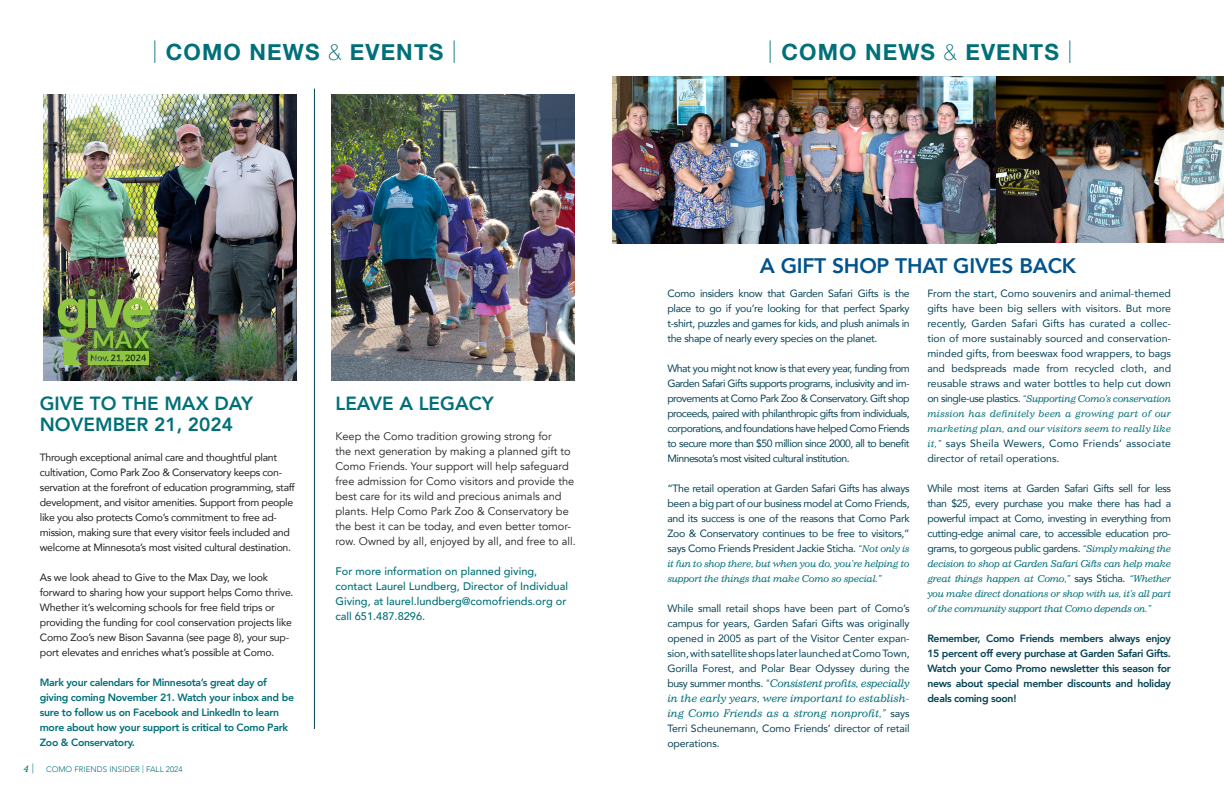
<style>
.page{position:relative;width:1224px;height:792px;background:#fff}
.page>*{position:absolute;margin:0;border:0;box-sizing:border-box;transform-origin:0 0}
.t1{font:700 22.4px "Helvetica Neue";letter-spacing:.05em;color:#007078}
.t2{font:800 21px "Avenir";letter-spacing:-.01em;color:#00538d}
.t3{font:800 19px "Avenir";color:#007078}
.t4{font:11px/15px "Avenir";color:#231f20}
.t5{font:500 11px/15px "Avenir";color:#007078}
.t6{font:10.5px/15px "Avenir";letter-spacing:-.03em;color:#044355;text-align:justify}
.t7{font:10.5px/15px "Avenir";letter-spacing:-.03em;color:#231f20}
.t8{font:800 10.5px/15px "Avenir";letter-spacing:-.03em;color:#007078}
.t9{font:800 10.5px/15px "Avenir";letter-spacing:-.03em;color:#044355;text-align:justify}
.t10{font:10.5px/15px "Avenir";letter-spacing:.02em;color:#044355}
.t11{font:italic 10px "Impressum Std";color:#007078}
.t12{font:italic 9.5px/15px "Impressum Std";letter-spacing:-.03em;color:#007078;text-align:justify}
.t13{font:300 8px "Avenir";letter-spacing:.005em;color:#007078}
.s1{font-weight:100}
.s2{font-family:"Avenir";font-weight:300;font-style:normal}
.s3{font-family:"Impressum Std";font-style:italic;font-size:9.5px;color:#007078}
.s4{font-family:"Impressum Std";font-style:italic;color:#007078}
.s5{font-family:"Avenir";font-style:normal;font-size:10.5px;color:#044355}
</style>
<div class="page">
<img style="left:332px;top:94px;width:242px;height:286px">
<hr style="left:314px;top:89px;width:1px;height:640px;background:#044355">
<img style="left:43px;top:94px;width:254px;height:286px">
<img style="left:612px;top:76px;width:612px;height:167px">
<div style="left:88px;top:289px;width:7px;height:7px;background:#8ec640;border-radius:50%"></div>
<img style="left:58px;top:298px;width:93px;height:67px">
<p class="t1" style="left:152px;top:34px;width:306px"><span class="s1">|</span> COMO NEWS <span class="s1">&amp;</span> EVENTS <span class="s1">|</span></p>
<p class="t1" style="left:768px;top:34px;width:306px"><span class="s1">|</span> COMO NEWS <span class="s1">&amp;</span> EVENTS <span class="s1">|</span></p>
<p class="t3" style="left:40px;top:388px;width:215px">GIVE TO THE MAX DAY</p>
<p class="t3" style="left:40px;top:409px;width:195px">NOVEMBER 21, 2024</p>
<p class="t7" style="left:40px;top:449px;width:257px">Through exceptional animal care and thoughtful plant cultivation, Como Park Zoo &amp; Conservatory keeps con&shy;servation at the forefront of education programming, staff development, and visitor amenities. Support from people like you also protects Como’s commitment to free ad&shy;mission, making sure that every visitor feels included and welcome at Minnesota’s most visited cultural destination.</p>
<p class="t7" style="left:40px;top:569px;width:255px">As we look ahead to Give to the Max Day, we look forward to sharing how your support helps Como thrive.<br>Whether it’s welcoming schools for free field trips or providing the funding for cool conservation projects like Como Zoo’s new Bison Savanna (see page 8), your sup&shy;port elevates and enriches what’s possible at Como.</p>
<p class="t8" style="left:40px;top:674px;width:256px">Mark your calendars for Minnesota’s great day of giving coming November 21. Watch your inbox and be sure to follow us on Facebook and LinkedIn to learn more about how your support is critical to Como Park Zoo &amp; Conservatory.</p>
<p class="t11" style="left:24px;top:763px;width:12px">4 <span class="s2">|</span></p>
<p class="t13" style="left:46px;top:765px;width:138px">COMO FRIENDS INSIDER | FALL 2024</p>
<p class="t3" style="left:336px;top:388px;width:160px">LEAVE A LEGACY</p>
<p class="t4" style="left:336px;top:428px;width:242px">Keep the Como tradition growing strong for<br>the next generation by making a planned gift to Como Friends. Your support will help safeguard free admission for Como visitors and provide the best care for its wild and precious animals and plants. Help Como Park Zoo &amp; Conservatory be the best it can be today, and even better tomor&shy;row. Owned by all, enjoyed by all, and free to all.</p>
<p class="t5" style="left:336px;top:563px;width:234px">For more information on planned giving, contact Laurel Lundberg, Director of Individual Giving, at laurel.lundberg@comofriends.org or call 651.487.8296.</p>
<p class="t2" style="left:760px;top:249px;width:318px">A GIFT SHOP THAT GIVES BACK</p>
<p class="t6" style="left:667px;top:286px;width:244px">Como insiders know that Garden Safari Gifts is the place to go if you’re looking for that perfect Sparky t-shirt, puzzles and games for kids, and plush animals in the shape of nearly every species on the planet.</p>
<p class="t6" style="left:667px;top:361px;width:244px">What you might not know is that every year, funding from Garden Safari Gifts supports programs, inclusivity and im&shy;provements at Como Park Zoo &amp; Conservatory. Gift shop proceeds, paired with philanthropic gifts from individuals, corporations, and foundations have helped Como Friends to secure more than $50 million since 2000, all to benefit Minnesota’s most visited cultural institution.</p>
<p class="t6" style="left:667px;top:481px;width:244px">“The retail operation at Garden Safari Gifts has always been a big part of our business model at Como Friends, and its success is one of the reasons that Como Park Zoo &amp; Conservatory continues to be free to visitors,” says Como Friends President Jackie Sticha. <span class="s3">“Not only is</span></p>
<p class="t12" style="left:667px;top:556px;width:244px">it fun to shop there, but when you do, you’re helping to support the things that make Como so special.”</p>
<p class="t6" style="left:667px;top:601px;width:244px">While small retail shops have been part of Como’s campus for years, Garden Safari Gifts was originally opened in 2005 as part of the Visitor Center expan&shy;sion, with satellite shops later launched at Como Town, Gorilla Forest, and Polar Bear Odyssey during the busy summer months. <span class="s4">“Consistent profits, especially in the early years, were important to establish&shy;ing Como Friends as a strong nonprofit,”</span> says Terri Scheunemann, Como Friends’ director of retail operations.</p>
<p class="t6" style="left:927px;top:285px;width:245px">From the start, Como souvenirs and animal-themed gifts have been big sellers with visitors. But more recently, Garden Safari Gifts has curated a collec&shy;tion of more sustainably sourced and conservation&shy;minded gifts, from beeswax food wrappers, to bags and bedspreads made from recycled cloth, and reusable straws and water bottles to help cut down</p>
<p class="t12" style="left:927px;top:391px;width:245px"><span class="s5">on single-use plastics.</span> “Supporting Como’s conservation mission has definitely been a growing part of our marketing plan, and our visitors seem to really like</p>
<p class="t10" style="left:927px;top:435px;width:245px"><span class="s3">it,”</span> says Sheila Wewers, Como Friends’ associate director of retail operations.</p>
<p class="t6" style="left:927px;top:480px;width:245px">While most items at Garden Safari Gifts sell for less than $25, every purchase you make there has had a powerful impact at Como, investing in everything from cutting-edge animal care, to accessible education pro&shy;grams, to gorgeous public gardens. <span class="s3">“Simply making the</span></p>
<p class="t12" style="left:927px;top:556px;width:245px">decision to shop at Garden Safari Gifts can help make great things happen at Como,” <span class="s5">says Sticha.</span> “Whether you make direct donations or shop with us, it’s all part of the community support that Como depends on.”</p>
<p class="t9" style="left:927px;top:631px;width:245px">Remember, Como Friends members always enjoy 15 percent off every purchase at Garden Safari Gifts.<br>Watch your Como Promo newsletter this season for news about special member discounts and holiday deals coming soon!</p>
</div>
